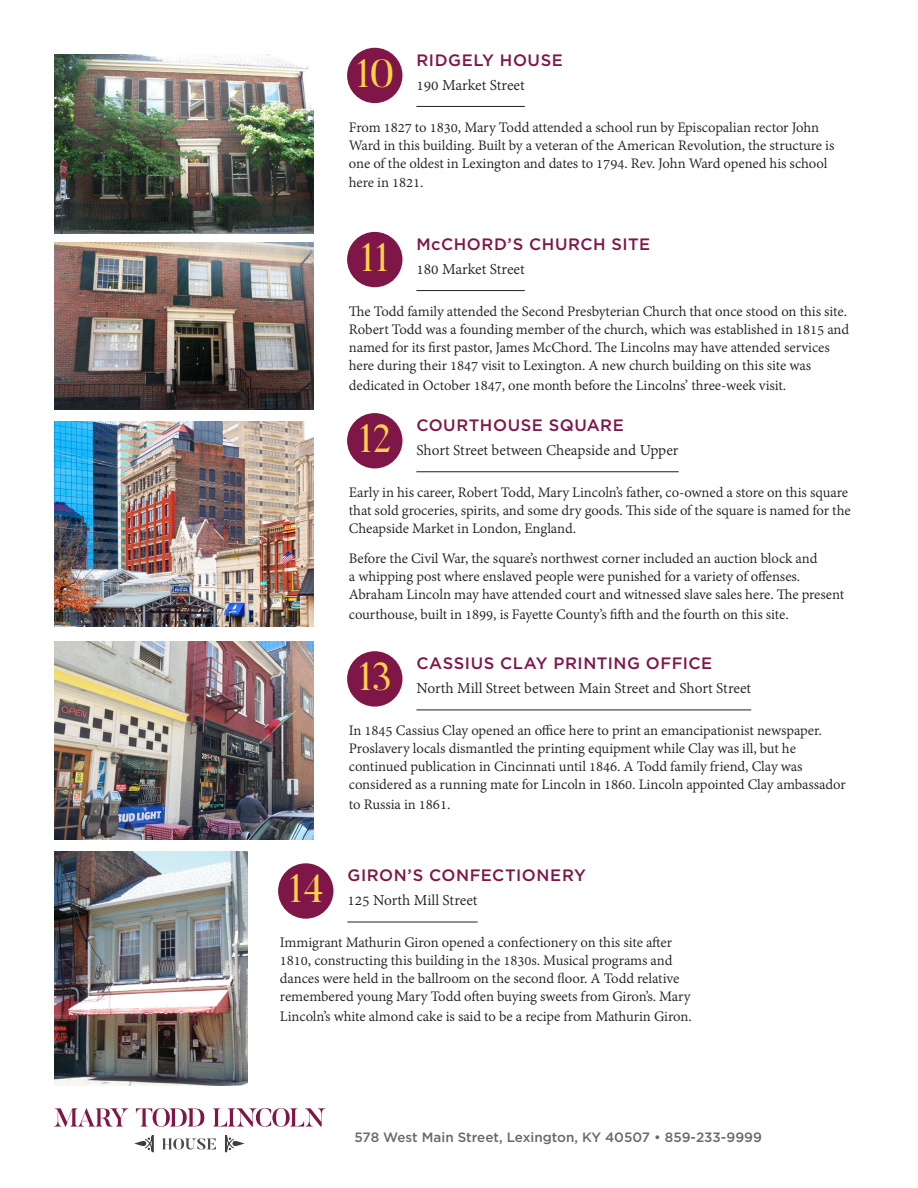
<style>
.page{position:relative;width:918px;height:1188px;background:#fff}
.page>*{position:absolute;margin:0;border:0;box-sizing:border-box;transform-origin:0 0}
.t1{font:39px "Butler";letter-spacing:-.01em;color:#fed04c}
.t2{font:16.5px/24px "Adobe Devanagari";color:#231f20}
.t3{font:500 16.5px/24px "Gotham";letter-spacing:.035em;color:#7f1648}
.t4{font:15.75px/18px "Adobe Devanagari";letter-spacing:-.005em;color:#231f20}
.t5{font:500 13.5px "Gotham";color:#69696c}
.s1{font-family:"Gotham";font-weight:500;color:#7f1648}
.s2{font-family:"Adobe Devanagari";font-weight:400;color:#231f20}
</style>
<div class="page">
<svg style="left:54px;top:1108px;width:271px;height:19px"></svg>
<svg style="left:162px;top:1138px;width:54px;height:12px"></svg>
<svg style="left:134px;top:1135px;width:20px;height:17px"></svg>
<svg style="left:225px;top:1135px;width:20px;height:17px"></svg>
<hr style="left:416px;top:106px;width:109px;height:1px;background:#231f20">
<hr style="left:416px;top:290px;width:109px;height:1px;background:#231f20">
<hr style="left:416px;top:471px;width:263px;height:1px;background:#231f20">
<hr style="left:416px;top:710px;width:335px;height:1px;background:#231f20">
<hr style="left:347px;top:922px;width:131px;height:1px;background:#231f20">
<div style="left:347px;top:48px;width:55px;height:55px;background:#7f1648;border-radius:50%"></div>
<div style="left:347px;top:232px;width:55px;height:55px;background:#7f1648;border-radius:50%"></div>
<div style="left:347px;top:413px;width:55px;height:55px;background:#7f1648;border-radius:50%"></div>
<div style="left:347px;top:651px;width:55px;height:56px;background:#7f1648;border-radius:50%"></div>
<div style="left:278px;top:863px;width:55px;height:56px;background:#7f1648;border-radius:50%"></div>
<img style="left:54px;top:55px;width:259px;height:178px">
<img style="left:54px;top:641px;width:259px;height:198px">
<img style="left:55px;top:851px;width:193px;height:234px">
<img style="left:54px;top:422px;width:259px;height:205px">
<img style="left:54px;top:242px;width:259px;height:167px">
<p class="t2" style="left:416px;top:50px;width:148px"><span class="s1">RIDGELY HOUSE<br></span>190 Market Street</p>
<p class="t4" style="left:349px;top:119px;width:487px">From 1827 to 1830, Mary Todd attended a school run by Episcopalian rector John<br>Ward in this building. Built by a veteran of the American Revolution, the structure is one of the oldest in Lexington and dates to 1794. Rev. John Ward opened his school</p>
<p class="t4" style="left:349px;top:175px;width:76px">here in 1821.</p>
<p class="t1" style="left:356px;top:49px;width:40px">10</p>
<p class="t3" style="left:416px;top:232px;width:235px">McCHORD’S CHURCH SITE<br><span class="s2">180 Market Street</span></p>
<p class="t4" style="left:349px;top:304px;width:502px">The Todd family attended the Second Presbyterian Church that once stood on this site.<br>Robert Todd was a founding member of the church, which was established in 1815 and named for its first pastor, James McChord. The Lincolns may have attended services here during their 1847 visit to Lexington. A new church building on this site was</p>
<p class="t4" style="left:349px;top:377px;width:439px">dedicated in October 1847, one month before the Lincolns’ three-week visit.</p>
<p class="t2" style="left:416px;top:416px;width:264px"><span class="s1">COURTHOUSE SQUARE<br></span>Short Street between Cheapside and Upper</p>
<p class="t4" style="left:349px;top:485px;width:503px">Early in his career, Robert Todd, Mary Lincoln’s father, co-owned a store on this square that sold groceries, spirits, and some dry goods. This side of the square is named for the<br>Cheapside Market in London, England.</p>
<p class="t4" style="left:349px;top:551px;width:497px">Before the Civil War, the square’s northwest corner included an auction block and<br>a whipping post where enslaved people were punished for a variety of offenses.<br>Abraham Lincoln may have attended court and witnessed slave sales here. The present</p>
<p class="t4" style="left:349px;top:606px;width:441px">courthouse, built in 1899, is Fayette County’s fifth and the fourth on this site.</p>
<p class="t2" style="left:416px;top:654px;width:336px"><span class="s1">CASSIUS CLAY PRINTING OFFICE<br></span>North Mill Street between Main Street and Short Street</p>
<p class="t4" style="left:349px;top:723px;width:498px">In 1845 Cassius Clay opened an office here to print an emancipationist newspaper.<br>Proslavery locals dismantled the printing equipment while Clay was ill, but he continued publication in Cincinnati until 1846. A Todd family friend, Clay was considered as a running mate for Lincoln in 1860. Lincoln appointed Clay ambassador</p>
<p class="t4" style="left:349px;top:796px;width:103px">to Russia in 1861.</p>
<p class="t1" style="left:360px;top:233px;width:31px">11</p>
<p class="t1" style="left:358px;top:414px;width:35px">12</p>
<p class="t1" style="left:358px;top:652px;width:36px">13</p>
<p class="t3" style="left:347px;top:863px;width:240px">GIRON’S CONFECTIONERY<br><span class="s2">125 North Mill Street</span></p>
<p class="t4" style="left:280px;top:935px;width:412px">Immigrant Mathurin Giron opened a confectionery on this site after 1810, constructing this building in the 1830s. Musical programs and dances were held in the ballroom on the second floor. A Todd relative remembered young Mary Todd often buying sweets from Giron’s. Mary</p>
<p class="t4" style="left:280px;top:1009px;width:413px">Lincoln’s white almond cake is said to be a recipe from Mathurin Giron.</p>
<p class="t1" style="left:288px;top:864px;width:37px">14</p>
<p class="t5" style="left:355px;top:1130px;width:409px">578 West Main Street, Lexington, KY 40507 • 859-233-9999</p>
</div>
